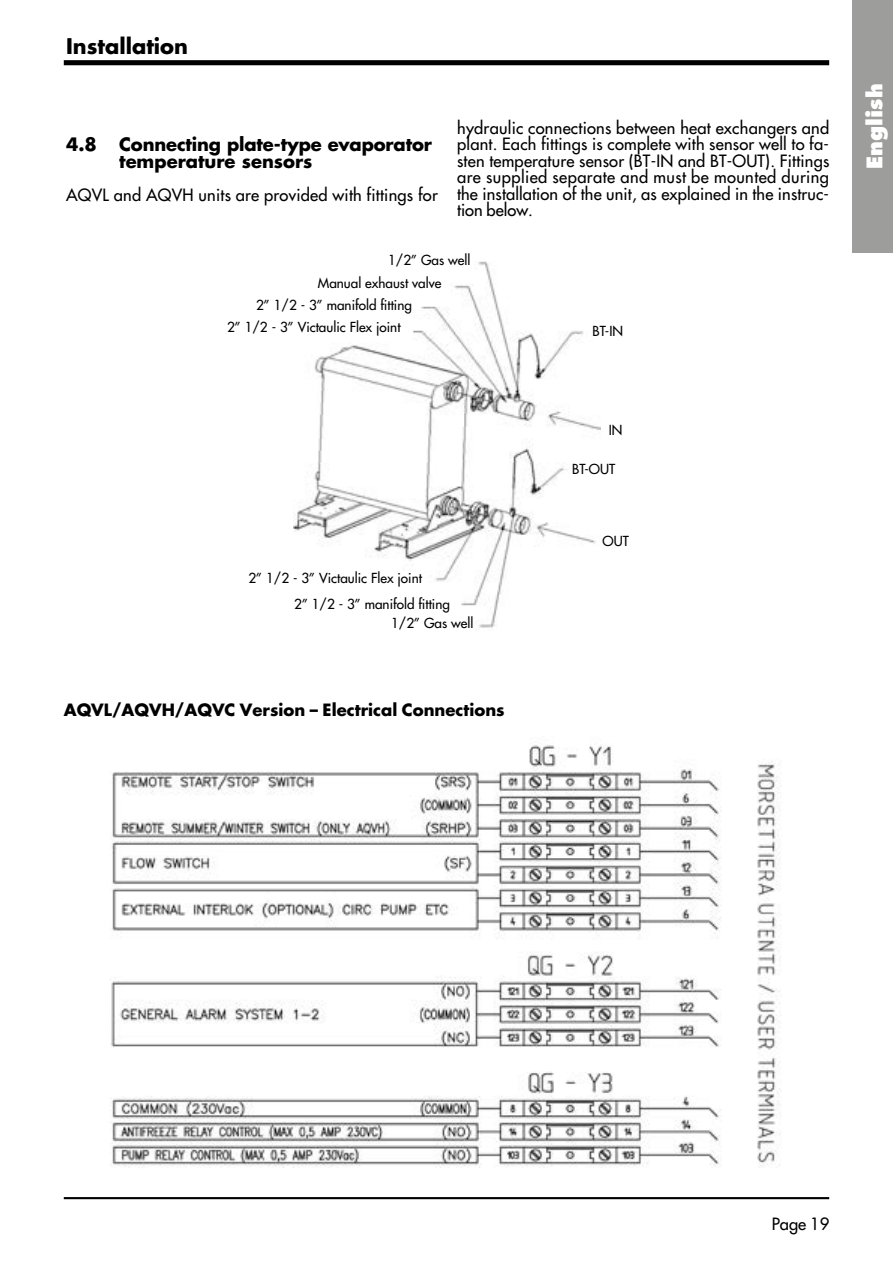
<style>
.page{position:relative;width:893px;height:1263px;background:#fff}
.page>*{position:absolute;margin:0;border:0;box-sizing:border-box;transform-origin:0 0}
.t1{font:700 21px "Futura Std";color:#000}
.t2{font:800 21px "Futura Std";color:#fff}
.t3{font:700 18px/16.5px "Futura Std";letter-spacing:-.01em;color:#000}
.t4{font:500 16.5px/16.5px "Futura Std";letter-spacing:.005em;color:#000;text-align:justify}
.t5{font:700 16.5px "Futura Std";color:#000}
.t6{font:500 13.5px/23.1px "Futura Std";color:#000}
</style>
<div class="page">
<hr style="left:64px;top:1197px;width:765px;height:2px;background:#000">
<div style="left:64px;top:60px;width:765px;height:5px;background:#000"></div>
<div style="left:853px;top:0;width:40px;height:253px;background:#9d9d9c"></div>
<img style="left:293px;top:261px;width:307px;height:367px">
<img style="left:110px;top:745px;width:671px;height:423px">
<p class="t1" style="left:66px;top:32px;width:124px">Installation</p>
<p class="t3" style="left:119px;top:136px;width:314px;text-indent:-53px">4.8 Connecting plate-type evaporator temperature sensors</p>
<p class="t4" style="left:66px;top:187px;width:373px">AQVL and AQVH units are provided with fittings for</p>
<p class="t4" style="left:457px;top:119px;width:374px">hydraulic connections between heat exchangers and plant. Each fittings is complete with sensor well to fa&shy;sten temperature sensor (BT-IN and BT-OUT). Fittings are supplied separate and must be mounted during the installation of the unit, as explained in the instruc&shy;tion below.</p>
<p class="t6" style="left:318px;top:248px;width:154px;text-indent:70px">1/2” Gas well<br>Manual exhaust valve</p>
<p class="t6" style="left:227px;top:294px;width:186px;line-height:22px;text-indent:29px">2” 1/2 - 3” manifold fitting<br>2” 1/2 - 3” Victaulic Flex joint</p>
<p class="t6" style="left:294px;top:566px;width:157px;line-height:25.5px;text-indent:-46px">2” 1/2 - 3” Victaulic Flex joint<br>2” 1/2 - 3” manifold fitting</p>
<p class="t6" style="left:391px;top:611px;width:84px">1/2” Gas well</p>
<p class="t5" style="left:64px;top:699px;width:442px">AQVL/AQVH/AQVC Version – Electrical Connections</p>
<p class="t6" style="left:593px;top:320px;width:32px">BT-IN</p>
<p class="t6" style="left:609px;top:418px;width:15px">IN</p>
<p class="t6" style="left:572px;top:457px;width:45px">BT-OUT</p>
<p class="t6" style="left:603px;top:530px;width:28px">OUT</p>
<p class="t2" style="left:861px;top:169px;width:86px;rotate:-90deg">English</p>
<p class="t4" style="left:772px;top:1215px;width:59px">Page 19</p>
</div>
